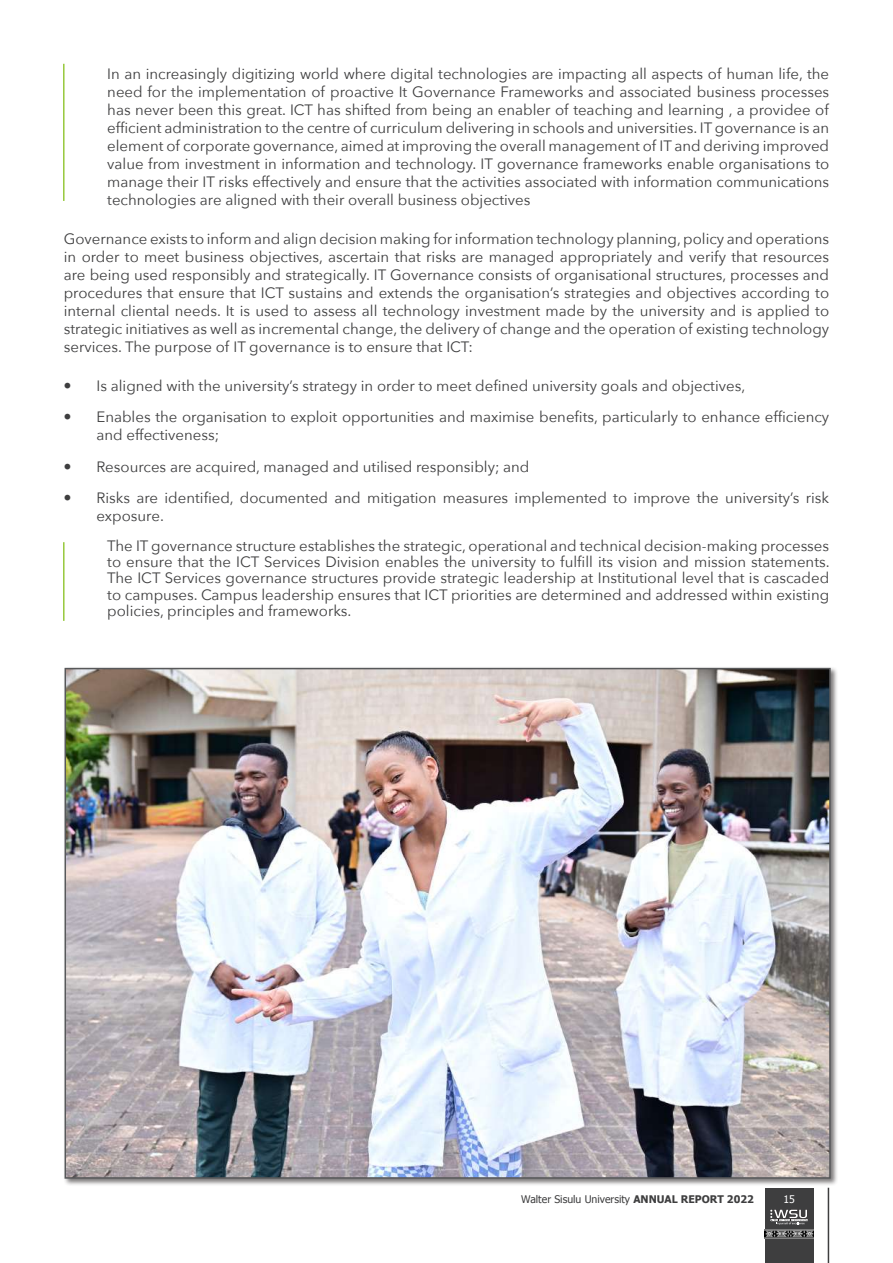
<style>
.page{position:relative;width:893px;height:1263px;background:#fff}
.page>*{position:absolute;margin:0;border:0;box-sizing:border-box;transform-origin:0 0}
.t1{font:15px/18px "Avenir Next";color:#3e3e3f;text-align:justify}
.t2{font:10.5px "Tahoma";color:#3e3e3f}
.t3{font:10.5px "Tahoma";color:#fff}
.s1{font-family:"Tahoma";font-size:16.5px}
.s2{font-weight:700}
</style>
<div class="page">
<div style="left:765px;top:1188px;width:48px;height:75px;background:#3e3e3f"></div>
<hr style="left:828px;top:1188px;width:1px;height:75px;background:#3e3e3f">
<svg style="left:770px;top:1209px;width:38px;height:16px"></svg>
<img style="left:765px;top:1229px;width:48px;height:9px">
<div style="left:63px;top:666px;width:775px;height:520px;background:#231f20;opacity:.6"></div>
<img style="left:68px;top:671px;width:760px;height:505px">
<hr style="left:63px;top:64px;width:2px;height:137px;background:#97c93c">
<hr style="left:63px;top:542px;width:2px;height:79px;background:#97c93c">
<p class="t1" style="left:107px;top:64px;width:723px">In an increasingly digitizing world where digital technologies are impacting all aspects of human life, the need for the implementation of proactive It Governance Frameworks and associated business processes has never been this great. ICT has shifted from being an enabler of teaching and learning , a providee of efficient administration to the centre of curriculum delivering in schools and universities. IT governance is an element of corporate governance, aimed at improving the overall management of IT and deriving improved value from investment in information and technology. IT governance frameworks enable organisations to manage their IT risks effectively and ensure that the activities associated with information communications technologies are aligned with their overall business objectives</p>
<p class="t1" style="left:64px;top:229px;width:767px">Governance exists to inform and align decision making for information technology planning, policy and operations in order to meet business objectives, ascertain that risks are managed appropriately and verify that resources are being used responsibly and strategically. IT Governance consists of organisational structures, processes and procedures that ensure that ICT sustains and extends the organisation’s strategies and objectives according to internal cliental needs. It is used to assess all technology investment made by the university and is applied to strategic initiatives as well as incremental change, the delivery of change and the operation of existing technology services. The purpose of IT governance is to ensure that ICT:</p>
<p class="t1" style="left:64px;top:376px;width:683px"><span class="s1">•</span> Is aligned with the university’s strategy in order to meet defined university goals and objectives,</p>
<p class="t1" style="left:96px;top:407px;width:734px;text-indent:-33px"><span class="s1">•</span> Enables the organisation to exploit opportunities and maximise benefits, particularly to enhance efficiency and effectiveness;</p>
<p class="t1" style="left:64px;top:457px;width:467px"><span class="s1">•</span> Resources are acquired, managed and utilised responsibly; and</p>
<p class="t1" style="left:96px;top:488px;width:734px;text-indent:-33px"><span class="s1">•</span> Risks are identified, documented and mitigation measures implemented to improve the university’s risk exposure.</p>
<p class="t1" style="left:107px;top:537px;width:724px;line-height:16.2px">The IT governance structure establishes the strategic, operational and technical decision-making processes to ensure that the ICT Services Division enables the university to fulfill its vision and mission statements.<br>The ICT Services governance structures provide strategic leadership at Institutional level that is cascaded to campuses. Campus leadership ensures that ICT priorities are determined and addressed within existing policies, principles and frameworks.</p>
<p class="t2" style="left:521px;top:1192px;width:234px">Walter Sisulu University <span class="s2">ANNUAL REPORT 2022</span></p>
<p class="t3" style="left:783px;top:1192px;width:13px">15</p>
</div>
